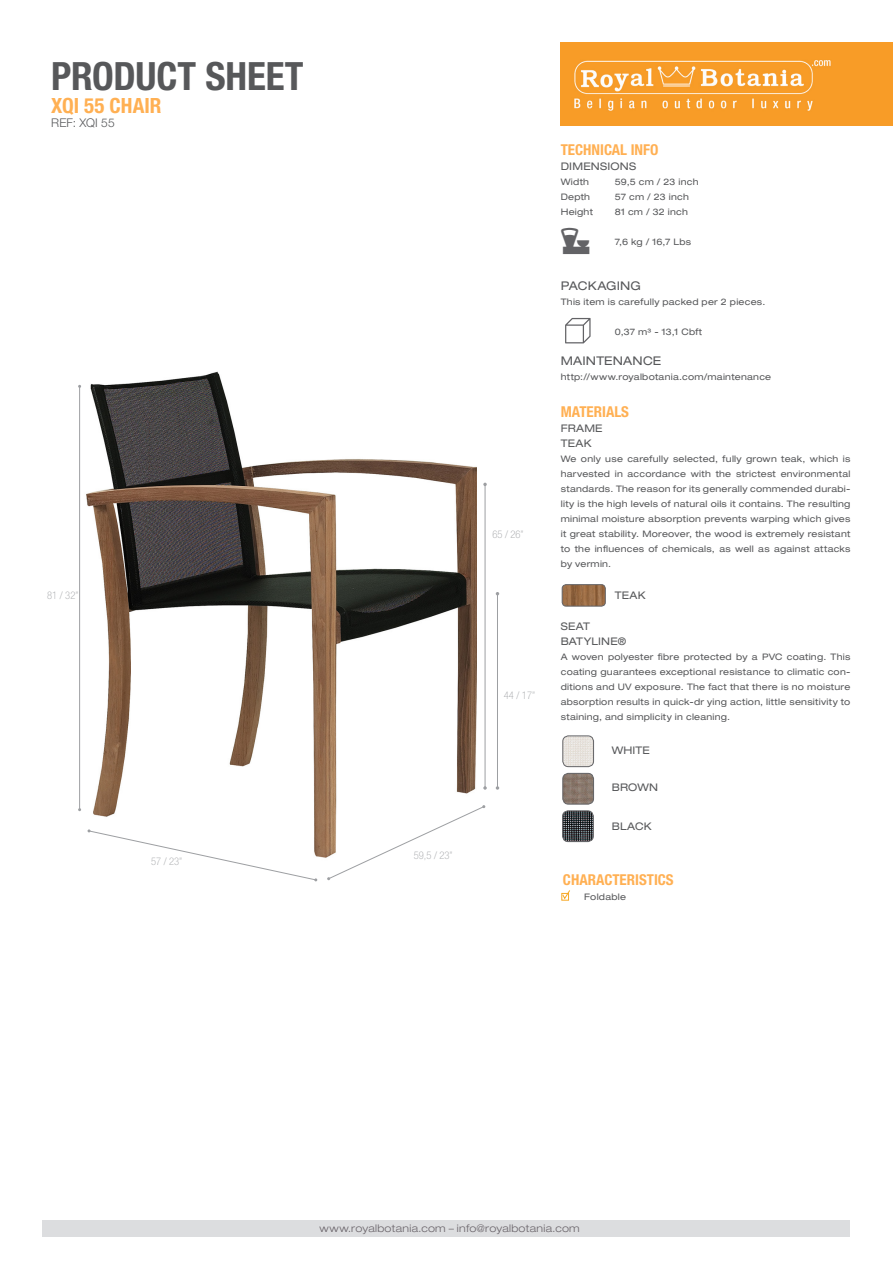
<style>
.page{position:relative;width:893px;height:1263px;background:#fff}
.page>*{position:absolute;margin:0;border:0;box-sizing:border-box;transform-origin:0 0}
.t1{font:700 condensed 39px "Helvetica Neue LT Std";letter-spacing:-.005em;color:#57585a}
.t2{font:500 30.6px "Communications P";color:#636366}
.TEKST_1{font:700 condensed 21px "Helvetica Neue LT Std";color:#ffb053}
.t3{font:700 condensed 15px "Helvetica Neue LT Std";color:#ffb053}
.t4{font:expanded 12px "Helvetica Neue LT Std";letter-spacing:.01em;color:#57585a}
.TEKST_1-2{font:300 12px "Helvetica Neue LT Std";letter-spacing:.01em;color:#57585a}
.SUB_TITEL_grijs{font:expanded 10.5px "Helvetica Neue LT Std";letter-spacing:.02em;color:#57585a}
.t5{font:300 expanded 10.5px "Helvetica Neue LT Std";letter-spacing:.025em;color:#6b656b}
.t6{font:100 condensed 10.5px "Helvetica Neue LT Std";color:#9d9fa2}
.SUB_TITEL_grijs-2{font:expanded 9px/15px "Helvetica Neue LT Std";letter-spacing:.03em;color:#57585a;text-align:justify}
</style>
<div class="page">
<div style="left:43px;top:1220px;width:807px;height:17px;background:#dcdddf"></div>
<img style="left:561px;top:43px;width:332px;height:83px">
<img style="left:86px;top:371px;width:390px;height:487px">
<svg style="left:88px;top:829px;width:229px;height:52px"></svg>
<svg style="left:327px;top:805px;width:158px;height:75px"></svg>
<hr style="left:79px;top:386px;width:1px;height:424px;background:#9d9fa2">
<hr style="left:497px;top:594px;width:1px;height:194px;background:#9d9fa2">
<hr style="left:485px;top:484px;width:1px;height:304px;background:#9d9fa2">
<svg style="left:565px;top:318px;width:26px;height:25px"></svg>
<img style="left:562px;top:585px;width:43px;height:21px">
<div style="left:562px;top:584px;width:43px;height:22px;border:1px solid #636366;border-radius:4px"></div>
<svg style="left:562px;top:890px;width:8px;height:8px"></svg>
<div style="left:561px;top:893px;width:8px;height:7px;border:1px solid #f7a825"></div>
<img style="left:563px;top:773px;width:31px;height:31px">
<div style="left:563px;top:773px;width:31px;height:31px;border:1px solid #636366;border-radius:6px"></div>
<img style="left:563px;top:811px;width:30px;height:30px">
<div style="left:562px;top:811px;width:31px;height:31px;border:1px solid #636366;border-radius:6px"></div>
<img style="left:563px;top:736px;width:31px;height:31px">
<div style="left:563px;top:736px;width:31px;height:31px;border:1px solid #636366;border-radius:6px"></div>
<h1 class="t1" style="left:51px;top:52px;width:254px">PRODUCT SHEET</h1>
<p class="TEKST_1" style="left:51px;top:93px;width:112px">XQI 55 CHAIR</p>
<p class="TEKST_1-2" style="left:51px;top:116px;width:65px">REF: XQI 55</p>
<p class="t6" style="left:47px;top:589px;width:33px">81 / 32”</p>
<p class="t6" style="left:151px;top:856px;width:33px">57 / 23”</p>
<p class="t6" style="left:414px;top:849px;width:40px">59,5 / 23”</p>
<p class="t6" style="left:492px;top:528px;width:33px">65 / 26”</p>
<p class="t6" style="left:504px;top:690px;width:33px">44 / 17”</p>
<p class="t3" style="left:561px;top:140px;width:99px">TECHNICAL INFO</p>
<p class="SUB_TITEL_grijs" style="left:561px;top:160px;width:77px">DIMENSIONS</p>
<p class="SUB_TITEL_grijs-2" style="left:561px;top:174px;width:30px">Width</p>
<p class="SUB_TITEL_grijs-2" style="left:615px;top:174px;width:85px">59,5 cm / 23 inch</p>
<p class="SUB_TITEL_grijs-2" style="left:561px;top:189px;width:31px">Depth</p>
<p class="SUB_TITEL_grijs-2" style="left:615px;top:189px;width:76px">57 cm / 23 inch</p>
<p class="SUB_TITEL_grijs-2" style="left:561px;top:204px;width:34px">Height</p>
<p class="SUB_TITEL_grijs-2" style="left:615px;top:204px;width:75px">81 cm / 32 inch</p>
<p class="SUB_TITEL_grijs-2" style="left:615px;top:234px;width:78px">7,6 kg / 16,7 Lbs</p>
<p class="t4" style="left:561px;top:278px;width:82px">PACKAGING</p>
<p class="SUB_TITEL_grijs-2" style="left:561px;top:294px;width:206px">This item is carefully packed per 2 pieces.</p>
<p class="SUB_TITEL_grijs-2" style="left:615px;top:324px;width:89px">0,37 m³ - 13,1 Cbft</p>
<p class="t4" style="left:561px;top:353px;width:102px">MAINTENANCE</p>
<p class="SUB_TITEL_grijs-2" style="left:561px;top:369px;width:212px">http://www.royalbotania.com/maintenance</p>
<p class="t3" style="left:561px;top:403px;width:70px">MATERIALS</p>
<p class="SUB_TITEL_grijs" style="left:561px;top:422px;width:43px">FRAME</p>
<p class="SUB_TITEL_grijs" style="left:561px;top:437px;width:32px">TEAK</p>
<p class="SUB_TITEL_grijs-2" style="left:561px;top:452px;width:291px">We only use carefully selected, fully grown teak, which is harvested in accordance with the strictest environmental standards. The reason for its generally commended durabi&shy;lity is the high levels of natural oils it contains. The resulting minimal moisture absorption prevents warping which gives it great stability. Moreover, the wood is extremely resistant to the influences of chemicals, as well as against attacks by vermin.</p>
<p class="SUB_TITEL_grijs" style="left:615px;top:589px;width:32px">TEAK</p>
<p class="SUB_TITEL_grijs" style="left:561px;top:620px;width:31px">SEAT</p>
<p class="SUB_TITEL_grijs" style="left:561px;top:635px;width:67px">BATYLINE®</p>
<p class="SUB_TITEL_grijs-2" style="left:561px;top:650px;width:291px">A woven polyester fibre protected by a PVC coating. This coating guarantees exceptional resistance to climatic con&shy;ditions and UV exposure. The fact that there is no moisture absorption results in quick-dr ying action, little sensitivity to staining, and simplicity in cleaning.</p>
<p class="t2" style="left:561px;top:226px;width:30px">U</p>
<p class="SUB_TITEL_grijs" style="left:612px;top:743px;width:40px">WHITE</p>
<p class="SUB_TITEL_grijs" style="left:612px;top:781px;width:48px">BROWN</p>
<p class="SUB_TITEL_grijs" style="left:612px;top:820px;width:42px">BLACK</p>
<p class="t3" style="left:563px;top:871px;width:112px">CHARACTERISTICS</p>
<p class="SUB_TITEL_grijs-2" style="left:584px;top:889px;width:43px">Foldable</p>
<p class="t5" style="left:319px;top:1222px;width:262px">www.royalbotania.com – info@royalbotania.com</p>
</div>
